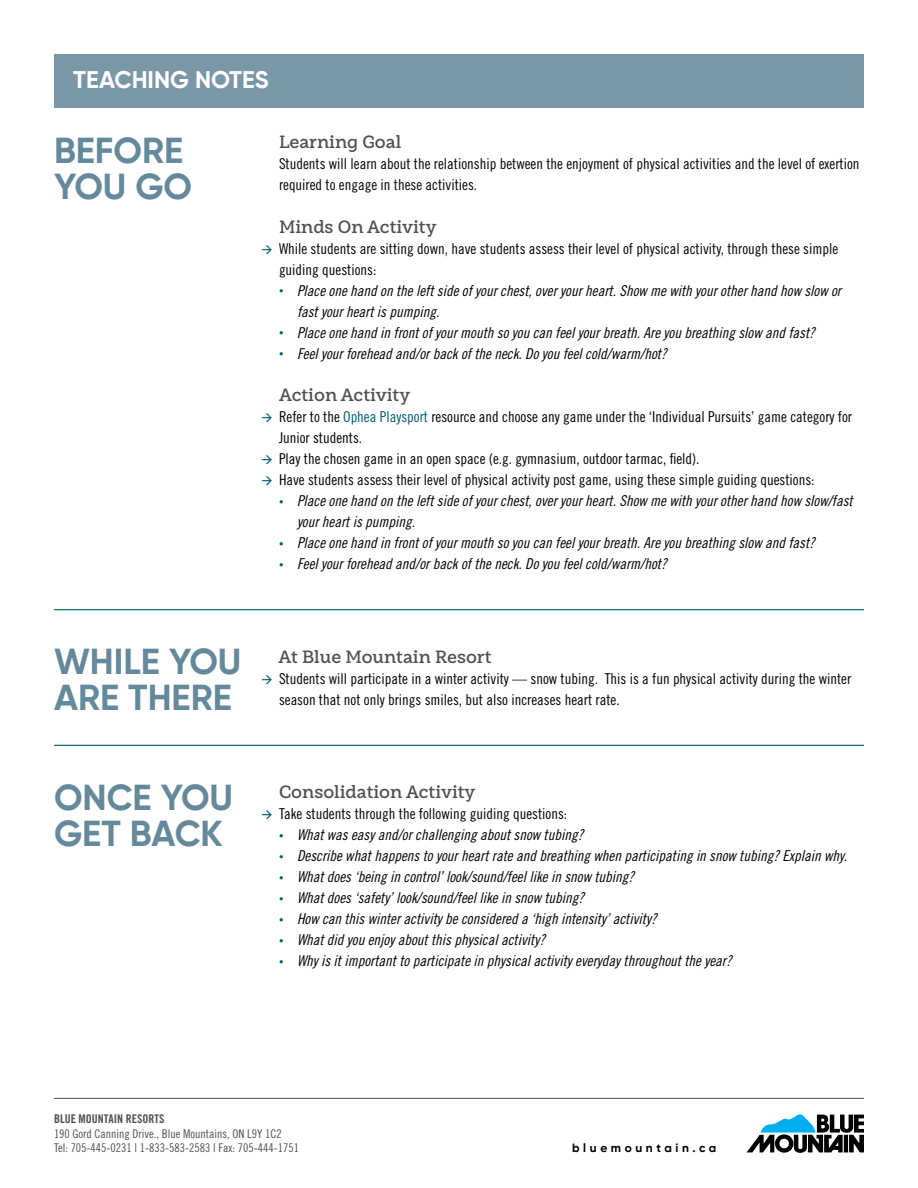
<style>
.page{position:relative;width:918px;height:1188px;background:#fff}
.page>*{position:absolute;margin:0;border:0;box-sizing:border-box;transform-origin:0 0}
.t1{font:700 36px/36px "Gilroy";color:#64899a}
.t2{font:700 24px "Gilroy";color:#fff}
.t3{font:600 18px "Weekly";color:#4e4f53}
.t4{font:15px/21px "Trade Gothic LT Std Cn 18 Obl";color:#000}
.t5{font:15px/21px "Trade Gothic LT Std Cn 18";color:#000}
.t6{font:12px/14.4px "Trade Gothic LT Std Cn 18";color:#4e4f53}
.t7{font:12px "Trade Gothic LT Std Bd Cn 20";color:#4e4f53}
.t8{font:700 12px "Gilroy";letter-spacing:.3em;color:#000}
.s1{font-family:"Trade Gothic LT Std Cn 18";font-size:9px;color:#005d6f}
.s2{color:#005d6f}
</style>
<div class="page">
<div style="left:54px;top:54px;width:810px;height:54px;background:#7a97a6"></div>
<svg style="left:747px;top:1114px;width:117px;height:39px"></svg>
<hr style="left:54px;top:1098px;width:810px;height:1px;background:#4e4f53">
<hr style="left:54px;top:609px;width:810px;height:1px;background:#005d6f">
<hr style="left:54px;top:745px;width:810px;height:1px;background:#005d6f">
<h2 class="t2" style="left:73px;top:64px;width:197px">TEACHING NOTES</h2>
<h1 class="t1" style="left:54px;top:132px;width:140px">BEFORE<br>YOU GO</h1>
<p class="t3" style="left:279px;top:131px;width:124px">Learning Goal</p>
<p class="t5" style="left:279px;top:153px;width:582px">Students will learn about the relationship between the enjoyment of physical activities and the level of exertion required to engage in these activities.</p>
<p class="t3" style="left:279px;top:216px;width:159px">Minds On Activity</p>
<p class="t5" style="left:279px;top:238px;width:561px">While students are sitting down, have students assess their level of physical activity, through these simple guiding questions:</p>
<p class="t4" style="left:297px;top:280px;width:546px;text-indent:-18px"><span class="s1">•</span> Place one hand on the left side of your chest, over your heart. Show me with your other hand how slow or fast your heart is pumping.</p>
<p class="t4" style="left:279px;top:322px;width:538px"><span class="s1">•</span> Place one hand in front of your mouth so you can feel your breath. Are you breathing slow and fast?</p>
<p class="t4" style="left:279px;top:343px;width:389px"><span class="s1">•</span> Feel your forehead and/or back of the neck. Do you feel cold/warm/hot?</p>
<p class="t3" style="left:279px;top:385px;width:133px">Action Activity</p>
<p class="t5" style="left:279px;top:406px;width:575px">Refer to the <span class="s2">Ophea Playsport</span> resource and choose any game under the ‘Individual Pursuits’ game category for Junior students.<br>Play the chosen game in an open space (e.g. gymnasium, outdoor tarmac, field).<br>Have students assess their level of physical activity post game, using these simple guiding questions:</p>
<p class="t4" style="left:297px;top:491px;width:557px;text-indent:-18px"><span class="s1">•</span> Place one hand on the left side of your chest, over your heart. Show me with your other hand how slow/fast your heart is pumping.</p>
<p class="t4" style="left:279px;top:533px;width:538px"><span class="s1">•</span> Place one hand in front of your mouth so you can feel your breath. Are you breathing slow and fast?</p>
<p class="t4" style="left:279px;top:554px;width:389px"><span class="s1">•</span> Feel your forehead and/or back of the neck. Do you feel cold/warm/hot?</p>
<h1 class="t1" style="left:54px;top:643px;width:189px">WHILE YOU<br>ARE THERE</h1>
<h1 class="t1" style="left:54px;top:779px;width:181px">ONCE YOU<br>GET BACK</h1>
<p class="t3" style="left:278px;top:646px;width:215px">At Blue Mountain Resort</p>
<p class="t5" style="left:279px;top:668px;width:574px">Students will participate in a winter activity — snow tubing. This is a fun physical activity during the winter season that not only brings smiles, but also increases heart rate.</p>
<p class="t3" style="left:279px;top:782px;width:198px">Consolidation Activity</p>
<p class="t5" style="left:279px;top:803px;width:290px">Take students through the following guiding questions:</p>
<p class="t4" style="left:279px;top:825px;width:306px"><span class="s1">•</span> What was easy and/or challenging about snow tubing?</p>
<p class="t4" style="left:279px;top:846px;width:570px"><span class="s1">•</span> Describe what happens to your heart rate and breathing when participating in snow tubing? Explain why.</p>
<p class="t4" style="left:279px;top:867px;width:357px"><span class="s1">•</span> What does ‘being in control’ look/sound/feel like in snow tubing?</p>
<p class="t4" style="left:279px;top:888px;width:307px"><span class="s1">•</span> What does ‘safety’ look/sound/feel like in snow tubing?</p>
<p class="t4" style="left:279px;top:909px;width:379px"><span class="s1">•</span> How can this winter activity be considered a ‘high intensity’ activity?</p>
<p class="t4" style="left:279px;top:930px;width:268px"><span class="s1">•</span> What did you enjoy about this physical activity?</p>
<p class="t4" style="left:279px;top:951px;width:454px"><span class="s1">•</span> Why is it important to participate in physical activity everyday throughout the year?</p>
<p class="t7" style="left:54px;top:1112px;width:112px">BLUE MOUNTAIN RESORTS</p>
<p class="t6" style="left:54px;top:1126px;width:247px">190 Gord Canning Drive., Blue Mountains, ON L9Y 1C2<br>Tel: 705-445-0231 | 1-833-583-2583 | Fax: 705-444-1751</p>
<p class="t8" style="left:572px;top:1141px;width:146px">bluemountain.ca</p>
</div>
